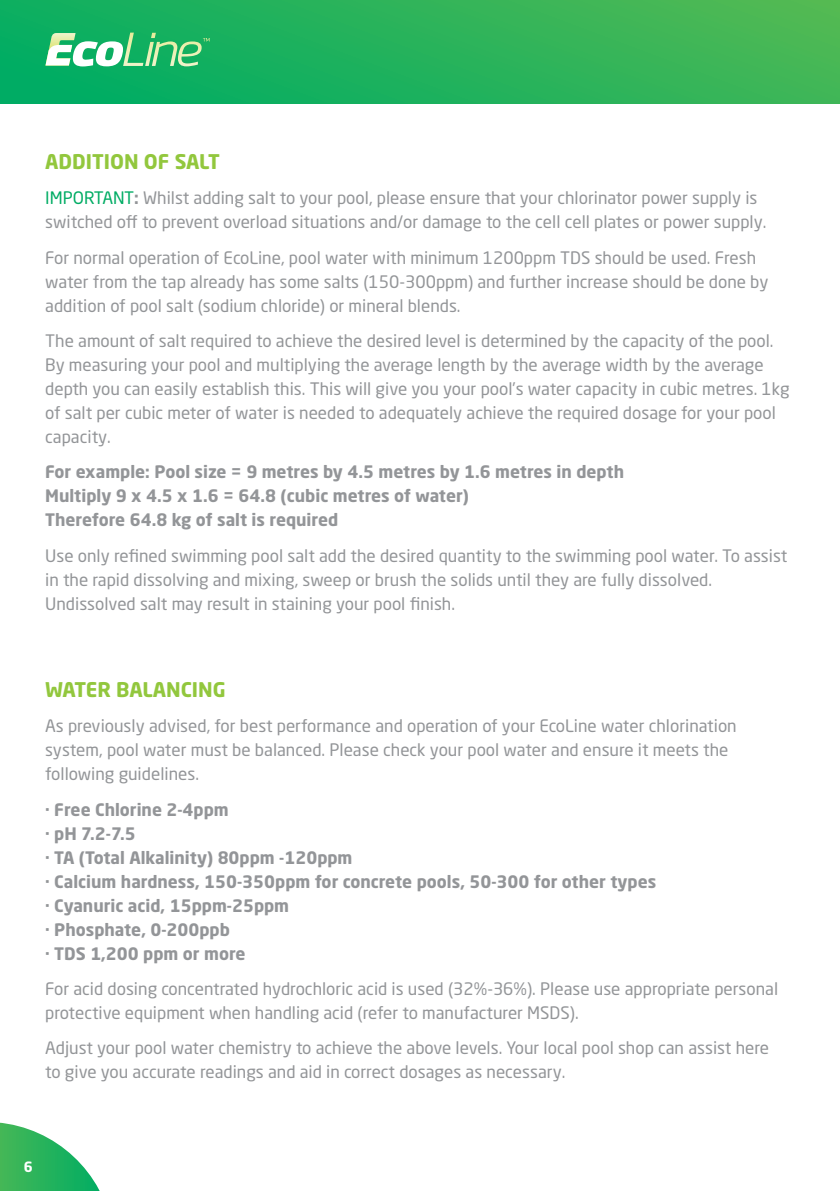
<style>
.page{position:relative;width:840px;height:1191px;background:#fff}
.page>*{position:absolute;margin:0;border:0;box-sizing:border-box;transform-origin:0 0}
.t1{font:700 20px "Neo Sans Std";color:#92c73d}
.t2{font:17px/24px "Neo Sans Std";color:#939598}
.t3{font:700 17px/24px "Neo Sans Std";color:#939598}
.t4{font:700 14px "Neo Sans Std";color:#fff}
.s1{color:#00ac64}
.s2{font-weight:700}
</style>
<div class="page">
<div style="left:0;top:0;width:839px;height:103px;background:linear-gradient(to right,#02ad63,#4bb855)"></div>
<svg style="left:0;top:1122px;width:100px;height:69px"></svg>
<svg style="left:45px;top:33px;width:164px;height:33px"></svg>
<p class="t1" style="left:45px;top:149px;width:176px">ADDITION OF SALT</p>
<p class="t2" style="left:45px;top:186px;width:722px"><span class="s1">IMPORTANT</span><span class="s2">:</span> Whilst adding salt to your pool, please ensure that your chlorinator power supply is switched off to prevent overload situations and/or damage to the cell cell plates or power supply.</p>
<p class="t2" style="left:45px;top:245px;width:724px">For normal operation of EcoLine, pool water with minimum 1200ppm TDS should be used. Fresh water from the tap already has some salts (150-300ppm) and further increase should be done by addition of pool salt (sodium chloride) or mineral blends.</p>
<p class="t2" style="left:45px;top:328px;width:745px">The amount of salt required to achieve the desired level is determined by the capacity of the pool.<br>By measuring your pool and multiplying the average length by the average width by the average depth you can easily establish this. This will give you your pool’s water capacity in cubic metres. 1kg of salt per cubic meter of water is needed to adequately achieve the required dosage for your pool capacity.</p>
<p class="t3" style="left:45px;top:459px;width:580px">For example: Pool size = 9 metres by 4.5 metres by 1.6 metres in depth<br>Multiply 9 x 4.5 x 1.6 = 64.8 (cubic metres of water)<br>Therefore 64.8 kg of salt is required</p>
<p class="t2" style="left:45px;top:543px;width:743px">Use only refined swimming pool salt add the desired quantity to the swimming pool water. To assist in the rapid dissolving and mixing, sweep or brush the solids until they are fully dissolved.<br>Undissolved salt may result in staining your pool finish.</p>
<p class="t1" style="left:45px;top:676px;width:182px">WATER BALANCING</p>
<p class="t2" style="left:45px;top:714px;width:692px">As previously advised, for best performance and operation of your EcoLine water chlorination system, pool water must be balanced. Please check your pool water and ensure it meets the following guidelines.</p>
<p class="t3" style="left:45px;top:797px;width:612px">· Free Chlorine 2-4ppm<br>· pH 7.2-7.5<br>· TA (Total Alkalinity) 80ppm -120ppm<br>· Calcium hardness, 150-350ppm for concrete pools, 50-300 for other types · Cyanuric acid, 15ppm-25ppm<br>· Phosphate, 0-200ppb<br>· TDS 1,200 ppm or more</p>
<p class="t2" style="left:45px;top:976px;width:734px">For acid dosing concentrated hydrochloric acid is used (32%-36%). Please use appropriate personal protective equipment when handling acid (refer to manufacturer MSDS).</p>
<p class="t2" style="left:45px;top:1036px;width:725px">Adjust your pool water chemistry to achieve the above levels. Your local pool shop can assist here to give you accurate readings and aid in correct dosages as necessary.</p>
<p class="t4" style="left:24px;top:1157px;width:11px">6</p>
</div>
